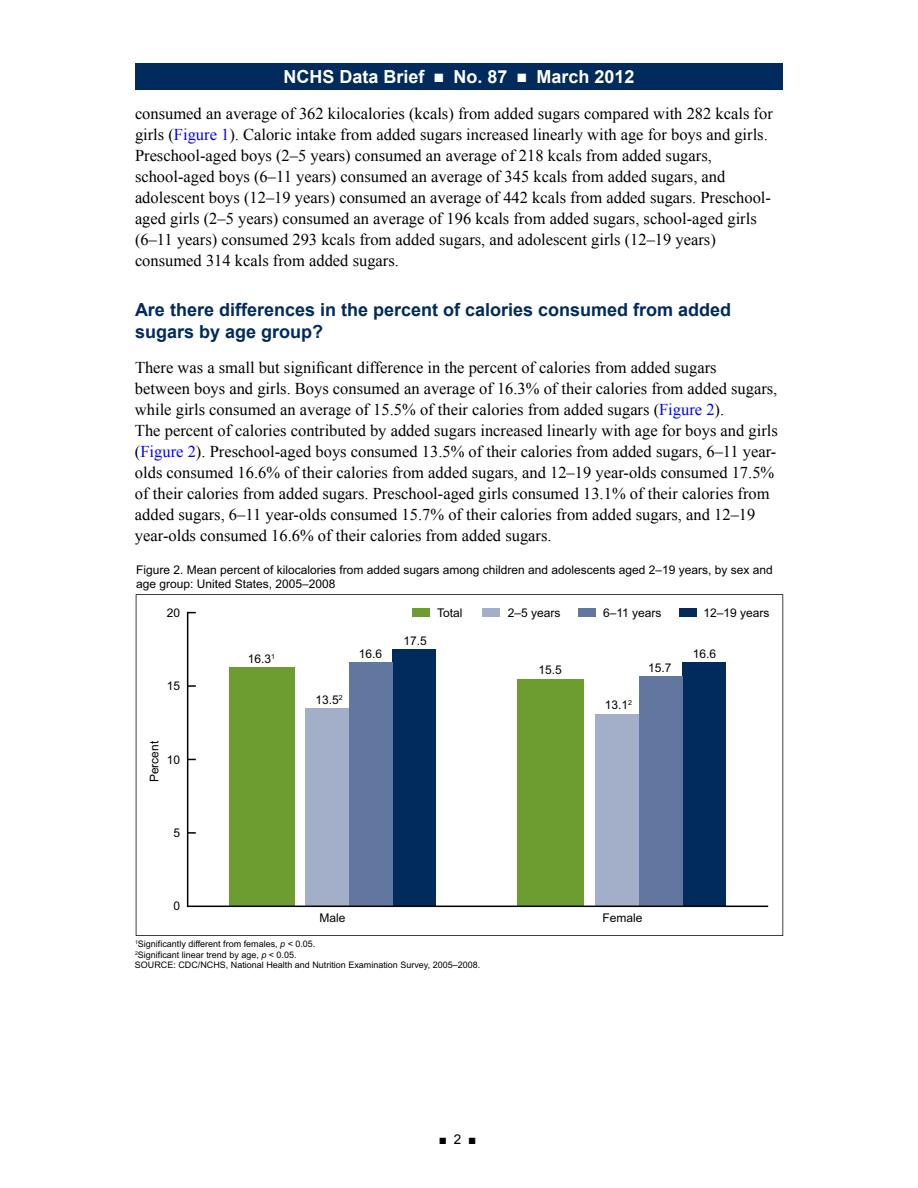
<style>
.page{position:relative;width:918px;height:1188px;background:#fff}
.page>*{position:absolute;margin:0;border:0;box-sizing:border-box;transform-origin:0 0}
.Heading_1{font:700 18px/22.5px "Arial";color:#002b5c}
.t1{font:700 18px "Arial";color:#fff}
.t2{font:16.5px/21px "Times New Roman";color:#000}
.t3{font:13.5px "Arial";color:#000}
.t4{font:12px/13.5px "Arial";color:#000}
.t5{font:9px/10.5px "Arial";color:#000}
.s1{color:#00f}
.s2{font-style:italic}
</style>
<div class="page">
<div style="left:135px;top:63px;width:648px;height:27px;background:#002b5c"></div>
<svg style="left:136px;top:594px;width:647px;height:342px"></svg>
<div style="left:412px;top:608px;width:18px;height:9px;background:#6d9d31"></div>
<div style="left:679px;top:608px;width:18px;height:9px;background:#002b5c"></div>
<div style="left:578px;top:608px;width:18px;height:9px;background:#62779f"></div>
<div style="left:482px;top:608px;width:18px;height:9px;background:#a3aec9"></div>
<hr style="left:187px;top:613px;width:1px;height:293px;background:#000">
<svg style="left:188px;top:832px;width:8px;height:2px"></svg>
<svg style="left:188px;top:685px;width:8px;height:2px"></svg>
<div style="left:393px;top:649px;width:43px;height:257px;background:#002b5c"></div>
<div style="left:682px;top:663px;width:44px;height:243px;background:#002b5c"></div>
<div style="left:349px;top:663px;width:44px;height:243px;background:#62779f"></div>
<div style="left:639px;top:676px;width:43px;height:230px;background:#62779f"></div>
<div style="left:306px;top:708px;width:43px;height:198px;background:#a3aec9"></div>
<div style="left:596px;top:714px;width:43px;height:192px;background:#a3aec9"></div>
<div style="left:229px;top:667px;width:65px;height:239px;background:#6d9d31"></div>
<div style="left:518px;top:679px;width:66px;height:227px;background:#6d9d31"></div>
<hr style="left:188px;top:906px;width:579px;height:1px;background:#000">
<p class="t1" style="left:284px;top:65px;width:352px">NCHS Data Brief ■ No. 87 ■ March 2012</p>
<p class="t2" style="left:135px;top:103px;width:639px">consumed an average of 362 kilocalories (kcals) from added sugars compared with 282 kcals for girls (<span class="s1">Figure 1</span>). Caloric intake from added sugars increased linearly with age for boys and girls.<br>Preschool-aged boys (2–5 years) consumed an average of 218 kcals from added sugars, school-aged boys (6–11 years) consumed an average of 345 kcals from added sugars, and adolescent boys (12–19 years) consumed an average of 442 kcals from added sugars. Preschool&shy;aged girls (2–5 years) consumed an average of 196 kcals from added sugars, school-aged girls (6–11 years) consumed 293 kcals from added sugars, and adolescent girls (12–19 years) consumed 314 kcals from added sugars.</p>
<p class="Heading_1" style="left:135px;top:299px;width:598px">Are there differences in the percent of calories consumed from added sugars by age group?</p>
<p class="t2" style="left:135px;top:357px;width:644px">There was a small but significant difference in the percent of calories from added sugars<br>between boys and girls. Boys consumed an average of 16.3% of their calories from added sugars, while girls consumed an average of 15.5% of their calories from added sugars (<span class="s1">Figure 2</span>).<br>The percent of calories contributed by added sugars increased linearly with age for boys and girls (<span class="s1">Figure 2</span>). Preschool-aged boys consumed 13.5% of their calories from added sugars, 6–11 year&shy;olds consumed 16.6% of their calories from added sugars, and 12–19 year-olds consumed 17.5% of their calories from added sugars. Preschool-aged girls consumed 13.1% of their calories from added sugars, 6–11 year-olds consumed 15.7% of their calories from added sugars, and 12–19 year-olds consumed 16.6% of their calories from added sugars.</p>
<p class="t4" style="left:136px;top:563px;width:638px">Figure 2. Mean percent of kilocalories from added sugars among children and adolescents aged 2–19 years, by sex and age group: United States, 2005–2008</p>
<p class="t4" style="left:167px;top:606px;width:15px">20</p>
<p class="t4" style="left:437px;top:606px;width:27px">Total</p>
<p class="t4" style="left:508px;top:606px;width:54px">2–5 years</p>
<p class="t4" style="left:603px;top:606px;width:60px">6–11 years</p>
<p class="t4" style="left:703px;top:606px;width:67px">12–19 years</p>
<p class="t4" style="left:167px;top:679px;width:15px">15</p>
<p class="t4" style="left:148px;top:782px;width:43px;rotate:-90deg">Percent</p>
<p class="t4" style="left:167px;top:753px;width:15px">10</p>
<p class="t4" style="left:173px;top:826px;width:8px">5</p>
<p class="t4" style="left:248px;top:652px;width:29px">16.3<sup>1</sup></p>
<p class="t4" style="left:315px;top:693px;width:29px">13.5<sup>2</sup></p>
<p class="t4" style="left:359px;top:647px;width:25px">16.6</p>
<p class="t4" style="left:403px;top:634px;width:25px">17.5</p>
<p class="t4" style="left:538px;top:663px;width:25px">15.5</p>
<p class="t4" style="left:605px;top:699px;width:29px">13.1<sup>2</sup></p>
<p class="t4" style="left:648px;top:661px;width:25px">15.7</p>
<p class="t4" style="left:693px;top:647px;width:25px">16.6</p>
<p class="t4" style="left:173px;top:900px;width:8px">0</p>
<p class="t4" style="left:320px;top:911px;width:27px">Male</p>
<p class="t4" style="left:602px;top:911px;width:41px">Female</p>
<p class="t5" style="left:135px;top:939px;width:347px"><sup>1</sup>Significantly different from females, <span class="s2">p</span> &lt; 0.05.<br><sup>2</sup>Significant linear trend by age, <span class="s2">p</span> &lt; 0.05.<br>SOURCE: CDC/NCHS, National Health and Nutrition Examination Survey, 2005–2008.</p>
<p class="t3" style="left:439px;top:1130px;width:39px">■ 2 ■</p>
</div>
